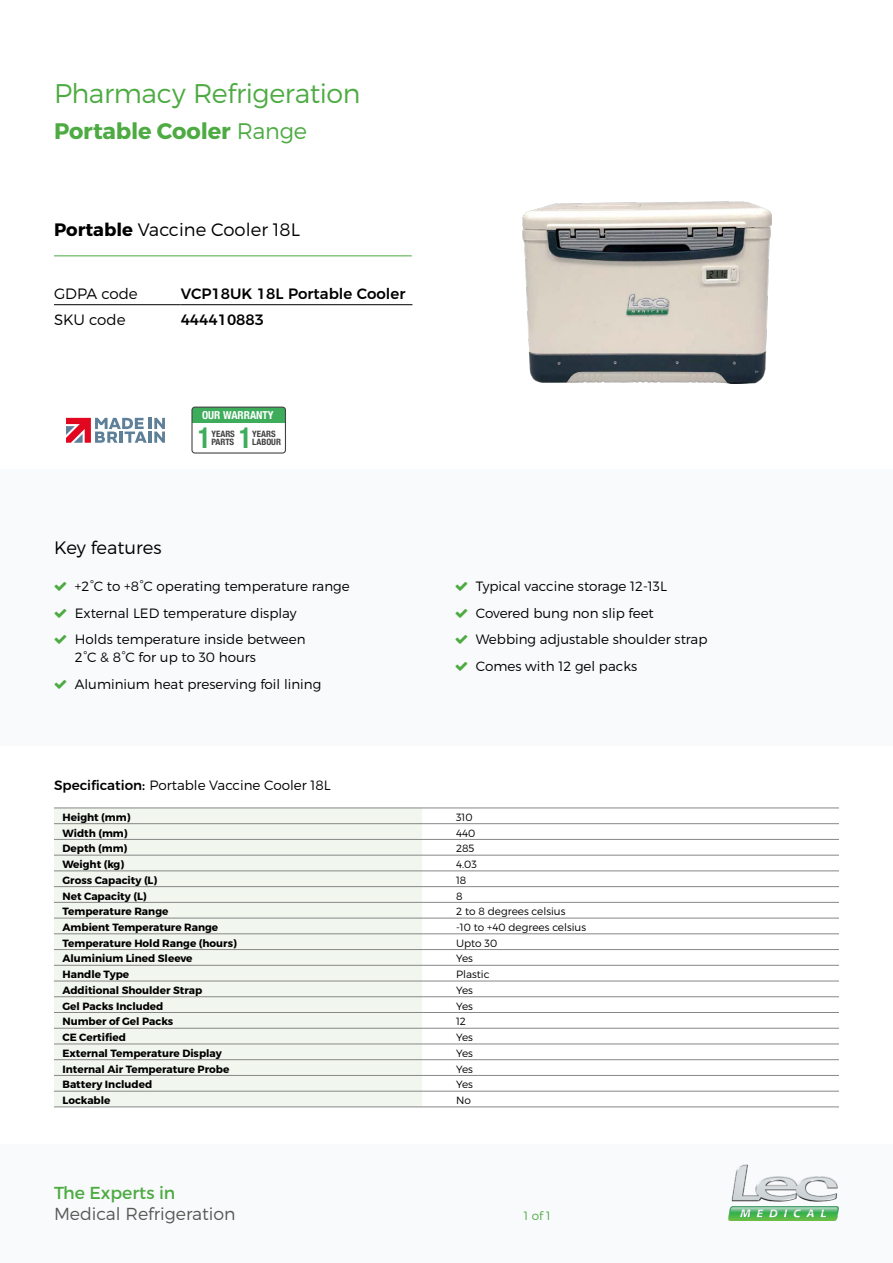
<style>
.page{position:relative;width:893px;height:1263px;background:#fff}
.page>*{position:absolute;margin:0;border:0;box-sizing:border-box;transform-origin:0 0}
.t1{font:700 condensed 29.25px "Helvetica Neue";color:#3dad5c;scale:.88 1}
.t2{font:300 27px "Montserrat";letter-spacing:-.015em;color:#4dab42}
.t3{font:700 22.5px "Montserrat";letter-spacing:-.01em;color:#4dab42}
.t4{font:300 18px "Montserrat";color:#000}
.t5{font:300 17.4px "Montserrat";color:#575756}
.t6{font:17.4px "Montserrat";color:#4dab42}
.t7{font:500 15px "Montserrat";color:#000}
.t8{font:300 15px "Montserrat";color:#000}
.t9{font:300 13.5px/26.5px "Montserrat";color:#000}
.t10{font:300 12px "Montserrat";color:#4dab42}
.t11{font:700 condensed 10.95px "Helvetica Neue";color:#fff}
.t12{font:700 10.5px "Montserrat";color:#000}
.t13{font:300 10.5px "Montserrat";color:#000}
.t14{font:700 condensed 8.7px/8.2px "Helvetica Neue";color:#424143}
.s1{font-weight:300}
.s2{font-weight:700}
.s3{font-weight:500}
</style>
<div class="page">
<div style="left:0;top:469px;width:893px;height:277px;background:#f9fafb"></div>
<hr style="left:54px;top:255px;width:358px;height:1px;background:#4dab42">
<hr style="left:54px;top:304px;width:127px;height:1px;background:#000">
<hr style="left:181px;top:304px;width:231px;height:1px;background:#000">
<div style="left:0;top:1145px;width:893px;height:118px;background:#f9fafb"></div>
<img style="left:729px;top:1164px;width:110px;height:56px">
<img style="left:522px;top:201px;width:250px;height:183px">
<svg style="left:66px;top:418px;width:99px;height:25px"></svg>
<div style="left:54px;top:809px;width:368px;height:298px;background:#f1f7ee"></div>
<svg style="left:422px;top:824px;width:417px;height:283px"></svg>
<hr style="left:54px;top:808px;width:368px;height:1px;background:#878787">
<hr style="left:422px;top:808px;width:417px;height:1px;background:#878787">
<hr style="left:54px;top:823px;width:368px;height:1px;background:#878787">
<hr style="left:422px;top:823px;width:417px;height:1px;background:#878787">
<hr style="left:54px;top:839px;width:368px;height:1px;background:#878787">
<hr style="left:422px;top:839px;width:417px;height:1px;background:#878787">
<hr style="left:54px;top:855px;width:368px;height:1px;background:#878787">
<hr style="left:422px;top:855px;width:417px;height:1px;background:#878787">
<hr style="left:54px;top:871px;width:368px;height:1px;background:#878787">
<hr style="left:422px;top:871px;width:417px;height:1px;background:#878787">
<hr style="left:54px;top:886px;width:368px;height:1px;background:#878787">
<hr style="left:422px;top:886px;width:417px;height:1px;background:#878787">
<hr style="left:54px;top:902px;width:368px;height:1px;background:#878787">
<hr style="left:422px;top:902px;width:417px;height:1px;background:#878787">
<hr style="left:54px;top:918px;width:368px;height:1px;background:#878787">
<hr style="left:422px;top:918px;width:417px;height:1px;background:#878787">
<hr style="left:54px;top:933px;width:368px;height:1px;background:#878787">
<hr style="left:422px;top:933px;width:417px;height:1px;background:#878787">
<hr style="left:54px;top:949px;width:368px;height:1px;background:#878787">
<hr style="left:422px;top:949px;width:417px;height:1px;background:#878787">
<hr style="left:54px;top:965px;width:368px;height:1px;background:#878787">
<hr style="left:422px;top:965px;width:417px;height:1px;background:#878787">
<hr style="left:54px;top:981px;width:368px;height:1px;background:#878787">
<hr style="left:422px;top:981px;width:417px;height:1px;background:#878787">
<hr style="left:54px;top:996px;width:368px;height:1px;background:#878787">
<hr style="left:422px;top:996px;width:417px;height:1px;background:#878787">
<hr style="left:54px;top:1012px;width:368px;height:1px;background:#878787">
<hr style="left:422px;top:1012px;width:417px;height:1px;background:#878787">
<hr style="left:54px;top:1028px;width:368px;height:1px;background:#878787">
<hr style="left:422px;top:1028px;width:417px;height:1px;background:#878787">
<hr style="left:54px;top:1044px;width:368px;height:1px;background:#878787">
<hr style="left:422px;top:1044px;width:417px;height:1px;background:#878787">
<hr style="left:54px;top:1059px;width:368px;height:1px;background:#878787">
<hr style="left:422px;top:1059px;width:417px;height:1px;background:#878787">
<hr style="left:54px;top:1075px;width:368px;height:1px;background:#878787">
<hr style="left:422px;top:1075px;width:417px;height:1px;background:#878787">
<hr style="left:54px;top:1091px;width:368px;height:1px;background:#878787">
<hr style="left:422px;top:1091px;width:417px;height:1px;background:#878787">
<hr style="left:54px;top:1107px;width:368px;height:1px;background:#878787">
<hr style="left:422px;top:1107px;width:417px;height:1px;background:#878787">
<svg style="left:192px;top:407px;width:92px;height:16px"></svg>
<div style="left:192px;top:407px;width:94px;height:46px;border:1px solid #424143;border-radius:3px"></div>
<h2 class="t2" style="left:54px;top:77px;width:308px">Pharmacy Refrigeration</h2>
<h3 class="t3" style="left:54px;top:117px;width:255px">Portable Cooler <span class="s1">Range</span></h3>
<h3 class="t4" style="left:54px;top:218px;width:248px"><span class="s2">Portable</span> Vaccine Cooler 18L</h3>
<h3 class="t8" style="left:54px;top:284px;width:85px">GDPA code</h3>
<h3 class="t7" style="left:181px;top:281px;width:226px">VCP18UK 18L Portable Cooler</h3>
<h3 class="t8" style="left:54px;top:311px;width:73px">SKU code</h3>
<h3 class="t7" style="left:181px;top:308px;width:85px">444410883</h3>
<h3 class="t4" style="left:54px;top:536px;width:109px">Key features</h3>
<p class="t11" style="left:202px;top:406px;width:73px">OUR WARRANTY</p>
<h1 class="t1" style="left:239px;top:413px;width:16px">1</h1>
<h1 class="t1" style="left:198px;top:413px;width:16px">1</h1>
<p class="t14" style="left:211px;top:429px;width:25px">YEARS<br>PARTS</p>
<p class="t14" style="left:252px;top:429px;width:30px">YEARS<br>LABOUR</p>
<p class="t9" style="left:75px;top:573px;width:276px">+2°C to +8°C operating temperature range<br>External LED temperature display<br>Holds temperature inside between</p>
<p class="t9" style="left:75px;top:644px;width:248px">2°C &amp; 8°C for up to 30 hours<br>Aluminium heat preserving foil lining</p>
<p class="t9" style="left:54px;top:772px;width:278px"><span class="s3">Specification:</span> Portable Vaccine Cooler 18L</p>
<p class="t9" style="left:476px;top:573px;width:233px">Typical vaccine storage 12-13L<br>Covered bung non slip feet<br>Webbing adjustable shoulder strap<br>Comes with 12 gel packs</p>
<p class="t12" style="left:63px;top:811px;width:69px">Height (mm)</p>
<p class="t13" style="left:456px;top:811px;width:18px">310</p>
<p class="t12" style="left:63px;top:826px;width:67px">Width (mm)</p>
<p class="t13" style="left:456px;top:826px;width:21px">440</p>
<p class="t12" style="left:63px;top:842px;width:66px">Depth (mm)</p>
<p class="t13" style="left:456px;top:842px;width:20px">285</p>
<p class="t12" style="left:63px;top:858px;width:63px">Weight (kg)</p>
<p class="t13" style="left:456px;top:858px;width:22px">4.03</p>
<p class="t12" style="left:63px;top:873px;width:96px">Gross Capacity (L)</p>
<p class="t13" style="left:456px;top:874px;width:12px">18</p>
<p class="t12" style="left:63px;top:889px;width:86px">Net Capacity (L)</p>
<p class="t13" style="left:456px;top:889px;width:8px">8</p>
<p class="t12" style="left:63px;top:905px;width:107px">Temperature Range</p>
<p class="t13" style="left:456px;top:905px;width:111px">2 to 8 degrees celsius</p>
<p class="t12" style="left:63px;top:921px;width:157px">Ambient Temperature Range</p>
<p class="t13" style="left:456px;top:921px;width:132px">-10 to +40 degrees celsius</p>
<p class="t12" style="left:63px;top:936px;width:176px">Temperature Hold Range (hours)</p>
<p class="t13" style="left:456px;top:936px;width:43px">Upto 30</p>
<p class="t12" style="left:63px;top:952px;width:132px">Aluminium Lined Sleeve</p>
<p class="t13" style="left:456px;top:952px;width:18px">Yes</p>
<p class="t12" style="left:63px;top:968px;width:68px">Handle Type</p>
<p class="t13" style="left:456px;top:968px;width:35px">Plastic</p>
<p class="t12" style="left:63px;top:984px;width:141px">Additional Shoulder Strap</p>
<p class="t13" style="left:456px;top:984px;width:18px">Yes</p>
<p class="t12" style="left:63px;top:999px;width:102px">Gel Packs Included</p>
<p class="t13" style="left:456px;top:999px;width:18px">Yes</p>
<p class="t12" style="left:63px;top:1015px;width:112px">Number of Gel Packs</p>
<p class="t13" style="left:456px;top:1015px;width:11px">12</p>
<p class="t12" style="left:63px;top:1031px;width:65px">CE Certified</p>
<p class="t13" style="left:456px;top:1031px;width:18px">Yes</p>
<p class="t12" style="left:63px;top:1046px;width:161px">External Temperature Display</p>
<p class="t13" style="left:456px;top:1047px;width:18px">Yes</p>
<p class="t12" style="left:63px;top:1062px;width:168px">Internal Air Temperature Probe</p>
<p class="t13" style="left:456px;top:1062px;width:18px">Yes</p>
<p class="t12" style="left:63px;top:1078px;width:91px">Battery Included</p>
<p class="t13" style="left:456px;top:1078px;width:18px">Yes</p>
<p class="t12" style="left:63px;top:1094px;width:50px">Lockable</p>
<p class="t13" style="left:456px;top:1094px;width:16px">No</p>
<h3 class="t6" style="left:54px;top:1182px;width:123px">The Experts in</h3>
<h3 class="t5" style="left:54px;top:1203px;width:183px">Medical Refrigeration</h3>
<p class="t10" style="left:524px;top:1209px;width:28px">1 of 1</p>
</div>
